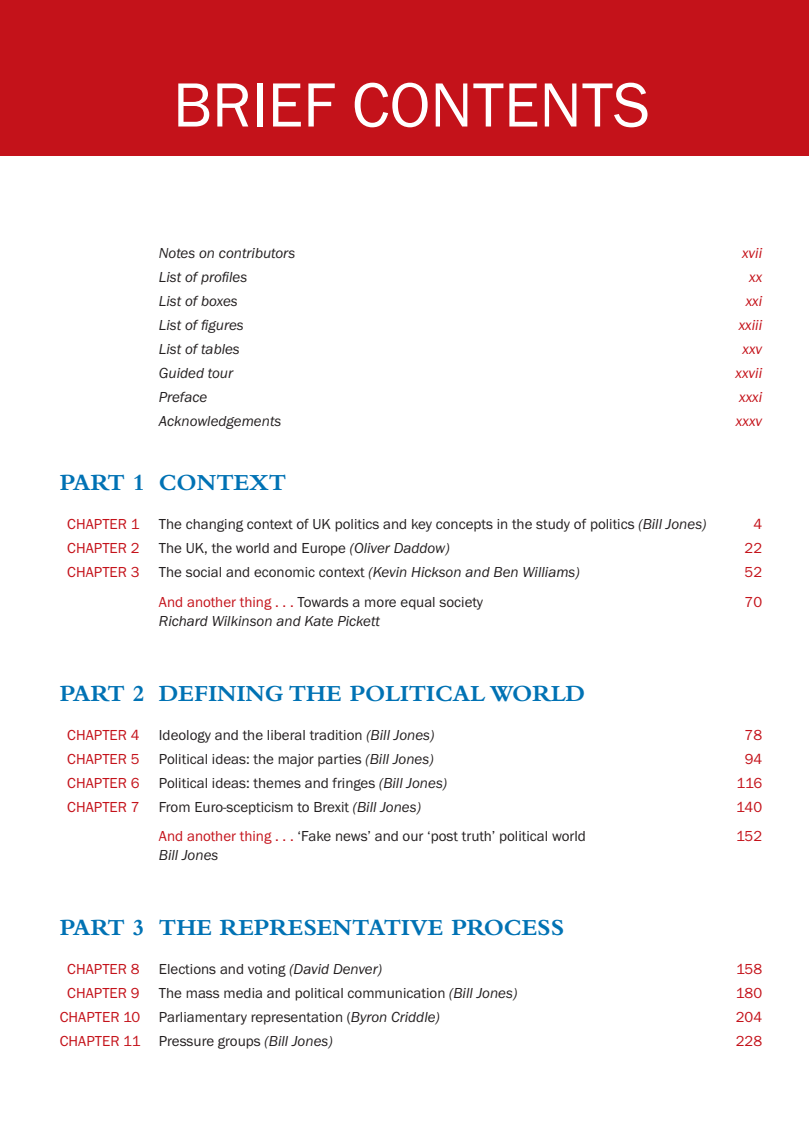
<style>
.page{position:relative;width:809px;height:1121px;background:#fff}
.page>*{position:absolute;margin:0;border:0;box-sizing:border-box;transform-origin:0 0}
.t1{font:64.5px "Franklin Gothic Itc T";color:#fff}
.t2{font:700 24px "Bembo";color:#0072b4}
.t3{font:15px "Franklin Gothic Itc T";color:#231f20}
.t4{font:italic 15px "Franklin Gothic Itc T";color:#231f20}
.t5{font:15px "Franklin Gothic Itc T";color:#c4121a}
.t6{font:italic 15px "Franklin Gothic Itc T";color:#c4121a}
.s1{font-style:italic}
.s2{font-style:normal}
.s3{color:#c4121a}
</style>
<div class="page">
<div style="left:0;top:0;width:808px;height:155px;background:#c4121a"></div>
<h1 class="t1" style="left:173px;top:67px;width:478px">BRIEF CONTENTS</h1>
<p class="t4" style="left:159px;top:244px;width:138px">Notes on contributors</p>
<p class="t6" style="left:742px;top:244px;width:22px">xvii</p>
<p class="t4" style="left:159px;top:268px;width:90px">List of profiles</p>
<p class="t6" style="left:749px;top:268px;width:15px">xx</p>
<p class="t4" style="left:159px;top:292px;width:80px">List of boxes</p>
<p class="t6" style="left:745px;top:292px;width:18px">xxi</p>
<p class="t4" style="left:159px;top:316px;width:86px">List of figures</p>
<p class="t6" style="left:738px;top:316px;width:25px">xxiii</p>
<p class="t4" style="left:159px;top:340px;width:82px">List of tables</p>
<p class="t6" style="left:742px;top:340px;width:21px">xxv</p>
<p class="t4" style="left:159px;top:364px;width:76px">Guided tour</p>
<p class="t6" style="left:735px;top:364px;width:28px">xxvii</p>
<p class="t4" style="left:159px;top:388px;width:50px">Preface</p>
<p class="t6" style="left:739px;top:388px;width:25px">xxxi</p>
<p class="t4" style="left:159px;top:412px;width:124px">Acknowledgements</p>
<p class="t6" style="left:735px;top:412px;width:28px">xxxv</p>
<h2 class="t2" style="left:60px;top:469px;width:228px">PART 1 CONTEXT</h2>
<p class="t5" style="left:67px;top:515px;width:74px">CHAPTER 1</p>
<p class="t3" style="left:159px;top:515px;width:549px">The changing context of UK politics and key concepts in the study of politics <span class="s1">(Bill Jones)</span></p>
<p class="t5" style="left:753px;top:515px;width:10px">4</p>
<p class="t5" style="left:67px;top:539px;width:74px">CHAPTER 2</p>
<p class="t3" style="left:159px;top:539px;width:292px">The UK, the world and Europe <span class="s1">(Oliver Daddow)</span></p>
<p class="t5" style="left:744px;top:539px;width:19px">22</p>
<p class="t5" style="left:67px;top:563px;width:74px">CHAPTER 3</p>
<p class="t4" style="left:159px;top:563px;width:422px"><span class="s2">The social and economic context</span> (Kevin Hickson and Ben Williams)</p>
<p class="t5" style="left:744px;top:563px;width:19px">52</p>
<p class="t3" style="left:159px;top:593px;width:326px"><span class="s3">And another thing . . .</span> Towards a more equal society</p>
<p class="t5" style="left:744px;top:593px;width:19px">70</p>
<p class="t4" style="left:159px;top:612px;width:223px">Richard Wilkinson and Kate Pickett</p>
<h2 class="t2" style="left:60px;top:679px;width:527px">PART 2 DEFINING THE POLITICAL WORLD</h2>
<p class="t5" style="left:67px;top:725px;width:74px">CHAPTER 4</p>
<p class="t3" style="left:159px;top:725px;width:277px">Ideology and the liberal tradition <span class="s1">(Bill Jones)</span></p>
<p class="t5" style="left:744px;top:725px;width:19px">78</p>
<p class="t5" style="left:67px;top:749px;width:74px">CHAPTER 5</p>
<p class="t3" style="left:159px;top:749px;width:276px">Political ideas: the major parties <span class="s1">(Bill Jones)</span></p>
<p class="t5" style="left:744px;top:749px;width:19px">94</p>
<p class="t5" style="left:67px;top:773px;width:74px">CHAPTER 6</p>
<p class="t3" style="left:159px;top:773px;width:290px">Political ideas: themes and fringes <span class="s1">(Bill Jones)</span></p>
<p class="t5" style="left:736px;top:773px;width:27px">116</p>
<p class="t5" style="left:67px;top:797px;width:74px">CHAPTER 7</p>
<p class="t3" style="left:159px;top:797px;width:263px">From Euro-scepticism to Brexit <span class="s1">(Bill Jones)</span></p>
<p class="t5" style="left:736px;top:797px;width:27px">140</p>
<p class="t3" style="left:159px;top:827px;width:428px"><span class="s3">And another thing . . .</span> ‘Fake news’ and our ‘post truth’ political world</p>
<p class="t5" style="left:736px;top:827px;width:28px">152</p>
<p class="t4" style="left:159px;top:846px;width:61px">Bill Jones</p>
<h2 class="t2" style="left:60px;top:913px;width:506px">PART 3 THE REPRESENTATIVE PROCESS</h2>
<p class="t5" style="left:67px;top:959px;width:74px">CHAPTER 8</p>
<p class="t3" style="left:159px;top:959px;width:225px">Elections and voting <span class="s1">(David Denver)</span></p>
<p class="t5" style="left:736px;top:959px;width:28px">158</p>
<p class="t5" style="left:67px;top:983px;width:74px">CHAPTER 9</p>
<p class="t3" style="left:159px;top:983px;width:360px">The mass media and political communication <span class="s1">(Bill Jones)</span></p>
<p class="t5" style="left:736px;top:983px;width:28px">180</p>
<p class="t3" style="left:60px;top:1007px;width:381px"><span class="s3">CHAPTER 10</span> Parliamentary representation (<span class="s1">Byron Criddle)</span></p>
<p class="t5" style="left:735px;top:1007px;width:28px">204</p>
<p class="t3" style="left:60px;top:1031px;width:274px"><span class="s3">CHAPTER 11</span> Pressure groups <span class="s1">(Bill Jones)</span></p>
<p class="t5" style="left:735px;top:1031px;width:28px">228</p>
</div>
